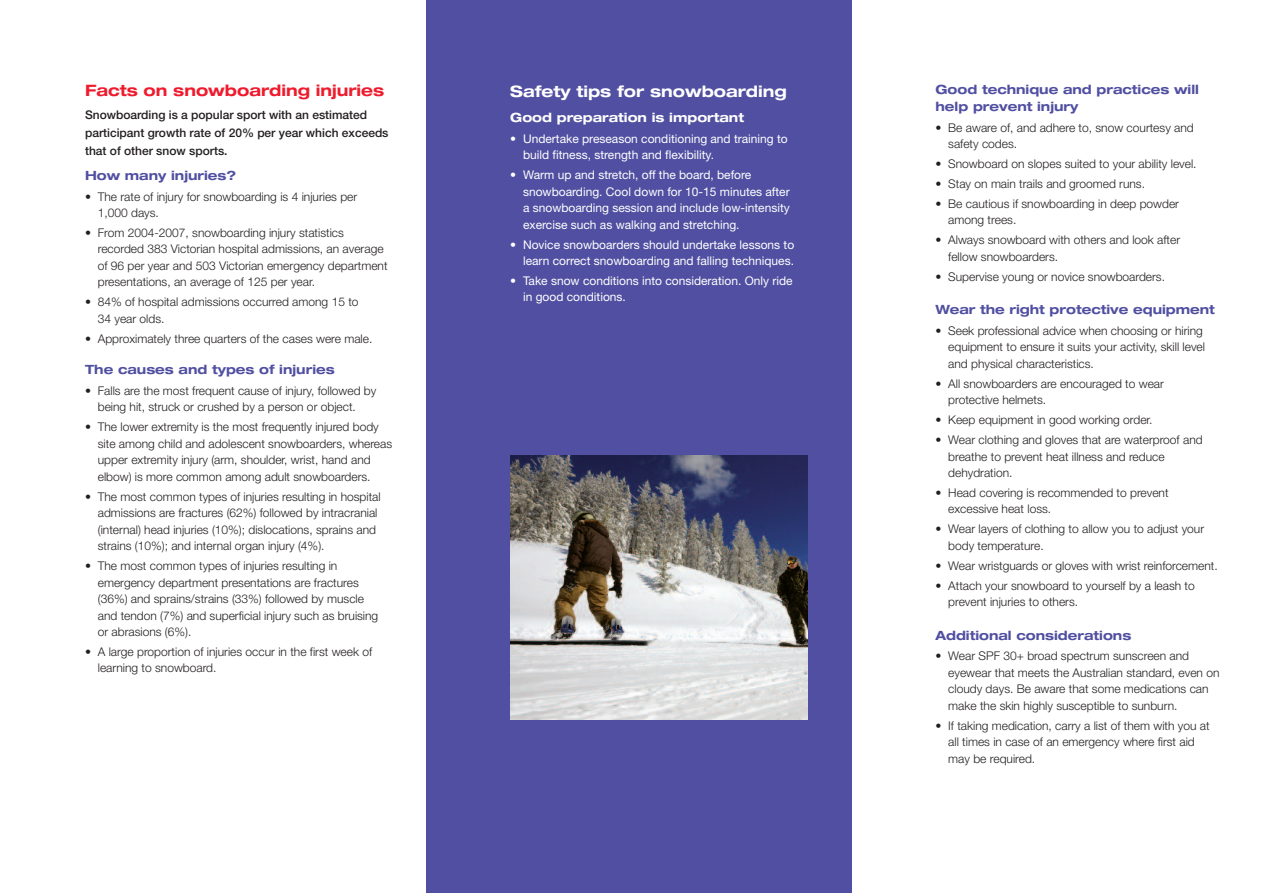
<style>
.page{position:relative;width:1263px;height:893px;background:#fff}
.page>*{position:absolute;margin:0;border:0;box-sizing:border-box;transform-origin:0 0}
.t1{font:700 expanded 15.75px "Helvetica Neue";color:#ee1b2d}
.t2{font:700 expanded 15.75px "Helvetica Neue";color:#fff}
.t3{font:700 expanded 12.75px/16.5px "Helvetica Neue";color:#504fa1}
.t4{font:700 expanded 12.75px "Helvetica Neue";color:#fff}
.t5{font:300 12px/16.5px "Helvetica Neue";color:#231f20}
.t6{font:12px/16.5px "Helvetica Neue";color:#fff}
.t7{font:500 12px/18px "Helvetica Neue";color:#231f20}
</style>
<div class="page">
<div style="left:427px;top:0;width:425px;height:893px;background:#504fa1"></div>
<img style="left:510px;top:456px;width:298px;height:264px">
<h1 class="t1" style="left:85px;top:85px;width:301px">Facts on snowboarding injuries</h1>
<p class="t7" style="left:85px;top:107px;width:305px">Snowboarding is a popular sport with an estimated participant growth rate of 20% per year which exceeds that of other snow sports.</p>
<p class="t3" style="left:85px;top:168px;width:153px">How many injuries?</p>
<p class="t5" style="left:98px;top:188px;width:261px;text-indent:-13px">• The rate of injury for snowboarding is 4 injuries per<br>1,000 days.</p>
<p class="t5" style="left:98px;top:224px;width:291px;text-indent:-13px">• From 2004-2007, snowboarding injury statistics recorded 383 Victorian hospital admissions, an average of 96 per year and 503 Victorian emergency department presentations, an average of 125 per year.</p>
<p class="t5" style="left:98px;top:294px;width:262px;text-indent:-13px">• 84% of hospital admissions occurred among 15 to<br>34 year olds.</p>
<p class="t5" style="left:85px;top:330px;width:289px">• Approximately three quarters of the cases were male.</p>
<p class="t3" style="left:85px;top:363px;width:251px">The causes and types of injuries</p>
<p class="t5" style="left:98px;top:382px;width:280px;text-indent:-13px">• Falls are the most frequent cause of injury, followed by being hit, struck or crushed by a person or object.</p>
<p class="t5" style="left:98px;top:418px;width:296px;text-indent:-13px">• The lower extremity is the most frequently injured body site among child and adolescent snowboarders, whereas upper extremity injury (arm, shoulder, wrist, hand and elbow) is more common among adult snowboarders.</p>
<p class="t5" style="left:98px;top:488px;width:284px;text-indent:-13px">• The most common types of injuries resulting in hospital admissions are fractures (62%) followed by intracranial (internal) head injuries (10%); dislocations, sprains and strains (10%); and internal organ injury (4%).</p>
<p class="t5" style="left:98px;top:557px;width:282px;text-indent:-13px">• The most common types of injuries resulting in emergency department presentations are fractures (36%) and sprains/strains (33%) followed by muscle and tendon (7%) and superficial injury such as bruising or abrasions (6%).</p>
<p class="t5" style="left:98px;top:643px;width:276px;text-indent:-13px">• A large proportion of injuries occur in the first week of learning to snowboard.</p>
<h1 class="t2" style="left:510px;top:86px;width:278px">Safety tips for snowboarding</h1>
<p class="t4" style="left:510px;top:113px;width:235px">Good preparation is important</p>
<p class="t6" style="left:523px;top:131px;width:266px;text-indent:-13px">• Undertake preseason conditioning and training to build fitness, strength and flexibility.</p>
<p class="t6" style="left:523px;top:168px;width:268px;text-indent:-13px">• Warm up and stretch, off the board, before snowboarding. Cool down for 10-15 minutes after a snowboarding session and include low-intensity exercise such as walking and stretching.</p>
<p class="t6" style="left:510px;top:237px;width:285px;text-align:right">• Novice snowboarders should undertake lessons to learn correct snowboarding and falling techniques.</p>
<p class="t6" style="left:523px;top:274px;width:271px;text-indent:-13px">• Take snow conditions into consideration. Only ride in good conditions.</p>
<p class="t3" style="left:935px;top:83px;width:265px">Good technique and practices will help prevent injury</p>
<p class="t5" style="left:948px;top:119px;width:247px;text-indent:-13px">• Be aware of, and adhere to, snow courtesy and safety codes.</p>
<p class="t5" style="left:935px;top:155px;width:263px">• Snowboard on slopes suited to your ability level.</p>
<p class="t5" style="left:935px;top:175px;width:211px">• Stay on main trails and groomed runs.</p>
<p class="t5" style="left:948px;top:195px;width:232px;text-indent:-13px">• Be cautious if snowboarding in deep powder among trees.</p>
<p class="t5" style="left:948px;top:231px;width:233px;text-indent:-13px">• Always snowboard with others and look after fellow snowboarders.</p>
<p class="t5" style="left:935px;top:268px;width:231px">• Supervise young or novice snowboarders.</p>
<p class="t3" style="left:935px;top:303px;width:281px">Wear the right protective equipment</p>
<p class="t5" style="left:948px;top:322px;width:258px;text-indent:-13px">• Seek professional advice when choosing or hiring equipment to ensure it suits your activity, skill level and physical characteristics.</p>
<p class="t5" style="left:948px;top:375px;width:217px;text-indent:-13px">• All snowboarders are encouraged to wear protective helmets.</p>
<p class="t5" style="left:935px;top:411px;width:219px">• Keep equipment in good working order.</p>
<p class="t5" style="left:948px;top:431px;width:256px;text-indent:-13px">• Wear clothing and gloves that are waterproof and breathe to prevent heat illness and reduce dehydration.</p>
<p class="t5" style="left:948px;top:484px;width:222px;text-indent:-13px">• Head covering is recommended to prevent excessive heat loss.</p>
<p class="t5" style="left:948px;top:521px;width:257px;text-indent:-13px">• Wear layers of clothing to allow you to adjust your body temperature.</p>
<p class="t5" style="left:935px;top:557px;width:284px">• Wear wristguards or gloves with wrist reinforcement.</p>
<p class="t5" style="left:948px;top:577px;width:248px;text-indent:-13px">• Attach your snowboard to yourself by a leash to prevent injuries to others.</p>
<p class="t3" style="left:935px;top:628px;width:197px">Additional considerations</p>
<p class="t5" style="left:948px;top:648px;width:273px;text-indent:-13px">• Wear SPF 30+ broad spectrum sunscreen and eyewear that meets the Australian standard, even on cloudy days. Be aware that some medications can make the skin highly susceptible to sunburn.</p>
<p class="t5" style="left:948px;top:717px;width:263px;text-indent:-13px">• If taking medication, carry a list of them with you at all times in case of an emergency where first aid may be required.</p>
</div>
